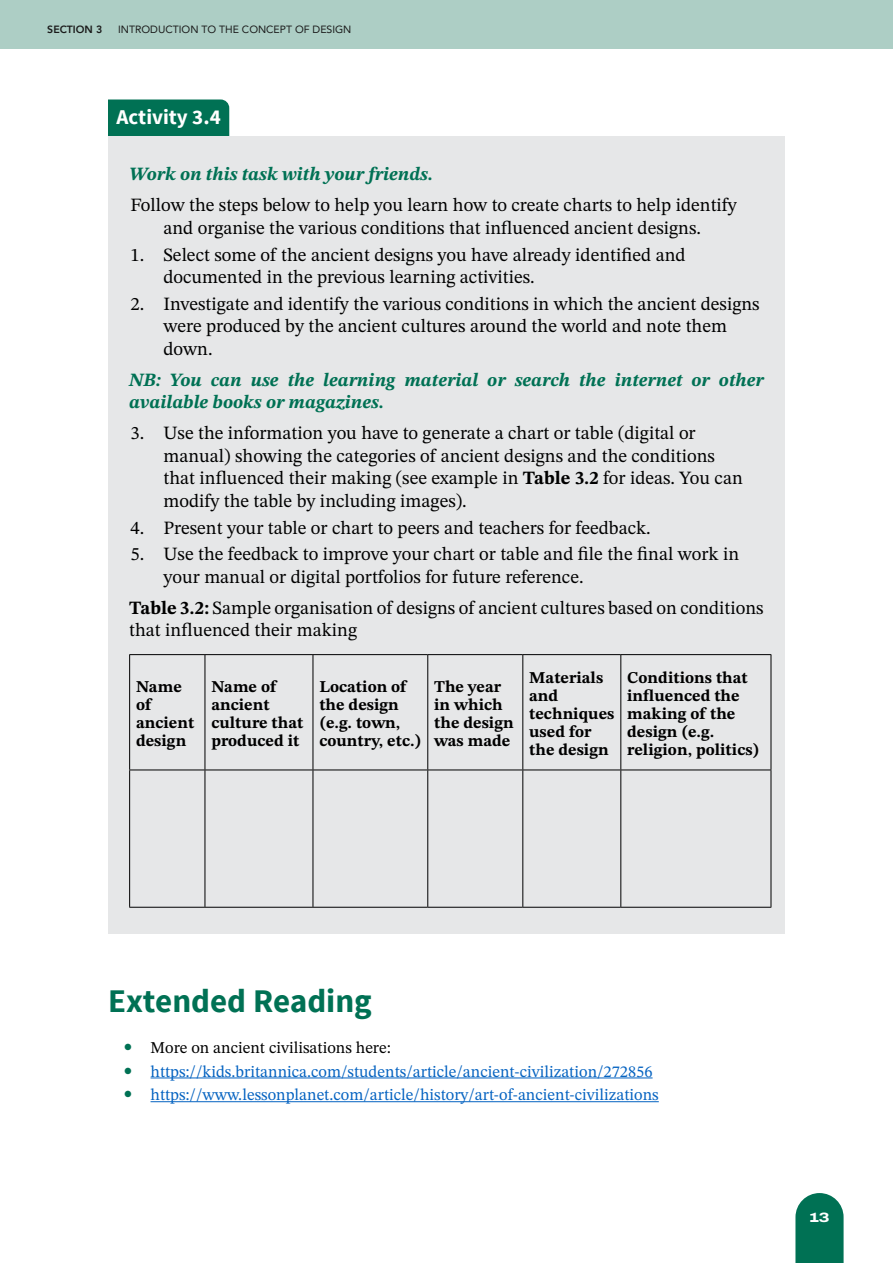
<style>
.page{position:relative;width:893px;height:1263px;background:#fff}
.page>*{position:absolute;margin:0;border:0;box-sizing:border-box;transform-origin:0 0}
.Heading_1_copy{font:700 33px "Source Sans Pro";color:#007154}
.Activity{font:700 21px "Source Sans Pro";color:#fff}
.Activity_questions_copy{font:18.75px/22.5px "STIX Two Text";color:#000}
.Activity_Body{font:italic 700 18.75px/22.5px "STIX Two Text";color:#007154}
.Activity_Body-2{font:18.75px/22.5px "STIX Two Text";color:#000}
.Table_text_content{font:700 16.5px/18px "STIX Two Text";color:#000}
.t1{font:16.5px "STIX Two Text";color:#0563c1}
.t2{font:16.5px "STIX Two Text";color:#000}
.t3{font:800 13.5px "Archivo Expanded";color:#fff}
.t4{font:10.5px "Avenir";color:#1a1a1a}
.t5{font:800 10.5px "Avenir";color:#1a1a1a}
.s1{font-weight:700}
</style>
<div class="page">
<div style="left:0;top:0;width:893px;height:49px;background:#adcec5"></div>
<svg style="left:795px;top:1193px;width:49px;height:70px"></svg>
<div style="left:108px;top:99px;width:121px;height:38px;background:#007154"></div>
<div style="left:108px;top:137px;width:677px;height:69px;background:#e6e7e8"></div>
<div style="left:108px;top:168px;width:677px;height:91px;background:#e6e7e8"></div>
<div style="left:108px;top:217px;width:677px;height:92px;background:#e6e7e8"></div>
<div style="left:108px;top:266px;width:677px;height:114px;background:#e6e7e8"></div>
<div style="left:108px;top:342px;width:677px;height:92px;background:#e6e7e8"></div>
<div style="left:108px;top:396px;width:677px;height:137px;background:#e6e7e8"></div>
<div style="left:108px;top:517px;width:677px;height:92px;background:#e6e7e8"></div>
<div style="left:108px;top:570px;width:677px;height:92px;background:#e6e7e8"></div>
<div style="left:108px;top:624px;width:677px;height:309px;background:#e6e7e8"></div>
<hr style="left:151px;top:1077px;width:502px;height:1px;background:#0563c1">
<hr style="left:151px;top:1101px;width:508px;height:1px;background:#0563c1">
<hr style="left:129px;top:654px;width:76px;height:1px;background:#000">
<hr style="left:129px;top:655px;width:1px;height:114px;background:#000">
<hr style="left:205px;top:654px;width:108px;height:1px;background:#000">
<hr style="left:205px;top:655px;width:1px;height:114px;background:#000">
<hr style="left:313px;top:654px;width:115px;height:1px;background:#000">
<hr style="left:313px;top:655px;width:1px;height:114px;background:#000">
<hr style="left:428px;top:654px;width:95px;height:1px;background:#000">
<hr style="left:427px;top:655px;width:1px;height:114px;background:#000">
<hr style="left:523px;top:654px;width:98px;height:1px;background:#000">
<hr style="left:522px;top:655px;width:1px;height:114px;background:#000">
<hr style="left:621px;top:654px;width:150px;height:1px;background:#000">
<hr style="left:620px;top:655px;width:1px;height:114px;background:#000">
<hr style="left:771px;top:655px;width:1px;height:114px;background:#000">
<hr style="left:129px;top:769px;width:76px;height:1px;background:#000">
<hr style="left:129px;top:770px;width:1px;height:137px;background:#000">
<hr style="left:205px;top:769px;width:108px;height:1px;background:#000">
<hr style="left:205px;top:770px;width:1px;height:137px;background:#000">
<hr style="left:313px;top:769px;width:115px;height:1px;background:#000">
<hr style="left:313px;top:770px;width:1px;height:137px;background:#000">
<hr style="left:428px;top:769px;width:95px;height:1px;background:#000">
<hr style="left:427px;top:770px;width:1px;height:137px;background:#000">
<hr style="left:523px;top:769px;width:98px;height:1px;background:#000">
<hr style="left:522px;top:770px;width:1px;height:137px;background:#000">
<hr style="left:621px;top:769px;width:150px;height:1px;background:#000">
<hr style="left:620px;top:770px;width:1px;height:137px;background:#000">
<hr style="left:771px;top:770px;width:1px;height:137px;background:#000">
<hr style="left:129px;top:907px;width:76px;height:1px;background:#000">
<hr style="left:205px;top:907px;width:108px;height:1px;background:#000">
<hr style="left:313px;top:907px;width:115px;height:1px;background:#000">
<hr style="left:428px;top:907px;width:95px;height:1px;background:#000">
<hr style="left:523px;top:907px;width:98px;height:1px;background:#000">
<hr style="left:621px;top:907px;width:150px;height:1px;background:#000">
<p class="t5" style="left:47px;top:21px;width:57px">SECTION 3</p>
<p class="t4" style="left:118px;top:21px;width:235px">INTRODUCTION TO THE CONCEPT OF DESIGN</p>
<p class="Activity" style="left:117px;top:103px;width:106px">Activity 3.4</p>
<p class="Activity_Body" style="left:129px;top:163px;width:306px">Work on this task with your friends.</p>
<p class="Activity_questions_copy" style="left:130px;top:194px;width:608px;text-align:center">Follow the steps below to help you learn how to create charts to help identify and organise the various conditions that influenced ancient designs.</p>
<p class="Activity_questions_copy" style="left:164px;top:243px;width:524px;text-indent:-33px">1. Select some of the ancient designs you have already identified and documented in the previous learning activities.</p>
<p class="Activity_questions_copy" style="left:164px;top:292px;width:598px;text-indent:-33px">2. Investigate and identify the various conditions in which the ancient designs were produced by the ancient cultures around the world and note them down.</p>
<p class="Activity_Body" style="left:129px;top:369px;width:636px">NB: You can use the learning material or search the internet or other available books or magazines.</p>
<p class="Activity_questions_copy" style="left:164px;top:422px;width:581px;text-indent:-33px">3. Use the information you have to generate a chart or table (digital or manual) showing the categories of ancient designs and the conditions that influenced their making (see example in <span class="s1">Table 3.2</span> for ideas. You can modify the table by including images).</p>
<p class="Activity_questions_copy" style="left:130px;top:516px;width:522px">4. Present your table or chart to peers and teachers for feedback.</p>
<p class="Activity_questions_copy" style="left:164px;top:543px;width:577px;text-indent:-33px">5. Use the feedback to improve your chart or table and file the final work in your manual or digital portfolios for future reference.</p>
<p class="Activity_Body-2" style="left:129px;top:596px;width:636px"><span class="s1">Table 3.2:</span> Sample organisation of designs of ancient cultures based on conditions that influenced their making</p>
<p class="Table_text_content" style="left:136px;top:677px;width:60px">Name of ancient design</p>
<p class="Table_text_content" style="left:211px;top:677px;width:94px">Name of ancient culture that produced it</p>
<p class="Table_text_content" style="left:319px;top:677px;width:104px">Location of the design (e.g. town, country, etc.)</p>
<p class="Table_text_content" style="left:434px;top:677px;width:81px">The year in which the design was made</p>
<p class="Table_text_content" style="left:529px;top:668px;width:87px">Materials and techniques used for the design</p>
<p class="Table_text_content" style="left:627px;top:668px;width:134px">Conditions that influenced the making of the design (e.g. religion, politics)</p>
<p class="Heading_1_copy" style="left:108px;top:980px;width:265px">Extended Reading</p>
<p class="t2" style="left:151px;top:1036px;width:242px">More on ancient civilisations here:</p>
<p class="t1" style="left:151px;top:1059px;width:504px">https://kids.britannica.com/students/article/ancient-civilization/272856</p>
<p class="t1" style="left:151px;top:1083px;width:510px">https://www.lessonplanet.com/article/history/art-of-ancient-civilizations</p>
<p class="t3" style="left:809px;top:1207px;width:22px">13</p>
</div>
